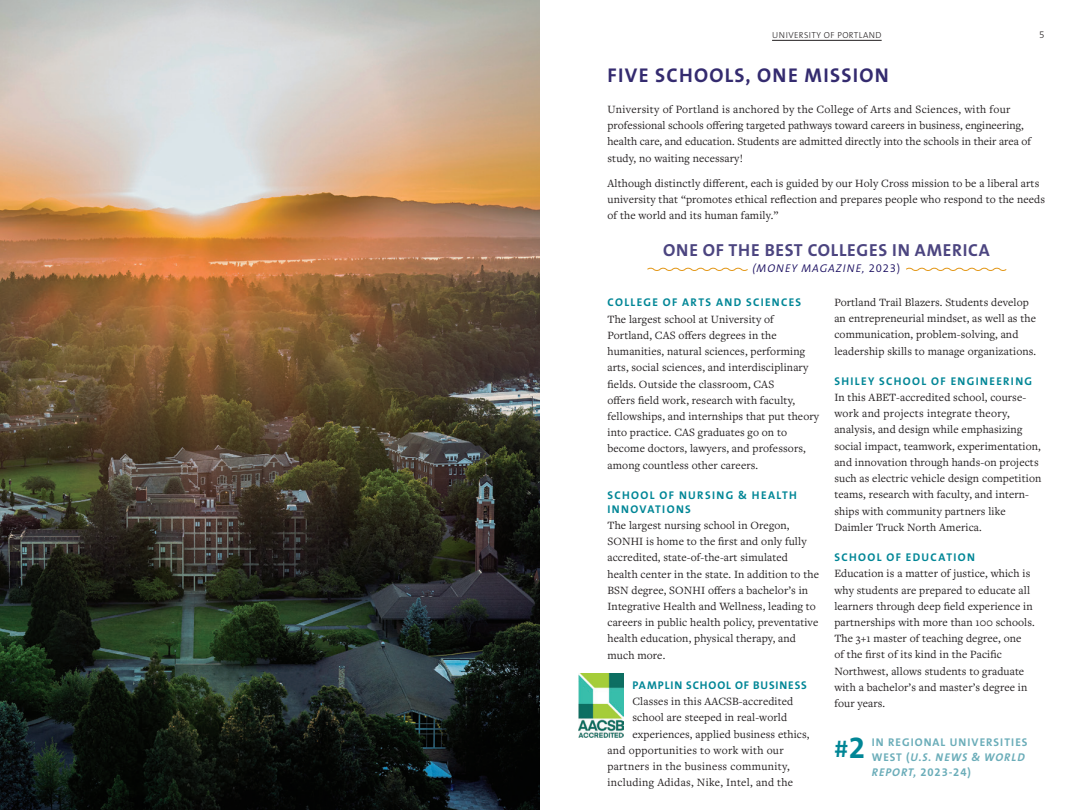
<style>
.page{position:relative;width:1080px;height:810px;background:#fff}
.page>*{position:absolute;margin:0;border:0;box-sizing:border-box;transform-origin:0 0}
.t1{font:700 25px "The Sans B W7";color:#018696}
.t2{font:700 20px "The Sans B W7";letter-spacing:.065em;color:#342b6f}
.t3{font:700 17.5px "The Sans B W7";letter-spacing:.04em;color:#4c4580}
.t4{font:11.5px/16.2px "Freight Text Pro";letter-spacing:.01em;color:#231f20}
.t5{font:700 11.25px/13.8px "The Sans B W7";letter-spacing:.12em;color:#018696}
.t6{font:700 11.25px/15px "The Sans B W7";letter-spacing:.09em;color:#6badb9}
.t7{font:700 11.25px "The Sans B W7";letter-spacing:.08em;color:#018696}
.t8{font:italic 300 11.25px "The Sans B W4";letter-spacing:.09em;color:#1a0e60}
.t9{font:300 10px "The Sans B W3";color:#231f20}
.t10{font:300 8.75px "The Sans B W3";letter-spacing:.05em;color:#231f20}
.s1{font-style:normal}
.s2{font-size:30px}
.s3{font-style:italic}
</style>
<div class="page">
<hr style="left:772px;top:40px;width:110px;height:1px;background:#231f20">
<img style="left:0;top:0;width:540px;height:810px">
<svg style="left:647px;top:267px;width:101px;height:4px"></svg>
<svg style="left:906px;top:267px;width:101px;height:4px"></svg>
<img style="left:578px;top:674px;width:46px;height:64px">
<p class="t10" style="left:772px;top:30px;width:111px">UNIVERSITY OF PORTLAND</p>
<p class="t9" style="left:1039px;top:28px;width:7px">5</p>
<p class="t2" style="left:608px;top:63px;width:283px">FIVE SCHOOLS, ONE MISSION</p>
<p class="t4" style="left:608px;top:101px;width:425px">University of Portland is anchored by the College of Arts and Sciences, with four professional schools offering targeted pathways toward careers in business, engineering, health care, and education. Students are admitted directly into the schools in their area of study, no waiting necessary!</p>
<p class="t4" style="left:608px;top:174px;width:439px">Although distinctly different, each is guided by our Holy Cross mission to be a liberal arts university that “promotes ethical reflection and prepares people who respond to the needs of the world and its human family.”</p>
<p class="t3" style="left:663px;top:239px;width:328px">ONE OF THE BEST COLLEGES IN AMERICA</p>
<p class="t8" style="left:752px;top:262px;width:149px">(MONEY MAGAZINE, <span class="s1">2023)</span></p>
<p class="t5" style="left:608px;top:296px;width:195px">COLLEGE OF ARTS AND SCIENCES</p>
<p class="t4" style="left:608px;top:310px;width:213px">The largest school at University of Portland, CAS offers degrees in the humanities, natural sciences, performing arts, social sciences, and interdisciplinary fields. Outside the classroom, CAS<br>offers field work, research with faculty, fellowships, and internships that put theory into practice. CAS graduates go on to become doctors, lawyers, and professors, among countless other careers.</p>
<p class="t5" style="left:608px;top:488px;width:191px">SCHOOL OF NURSING &amp; HEALTH<br>INNOVATIONS</p>
<p class="t4" style="left:608px;top:517px;width:213px">The largest nursing school in Oregon, SONHI is home to the first and only fully accredited, state-of-the-art simulated health center in the state. In addition to the BSN degree, SONHI offers a bachelor’s in Integrative Health and Wellness, leading to careers in public health policy, preventative health education, physical therapy, and much more.</p>
<p class="t7" style="left:632px;top:678px;width:176px">PAMPLIN SCHOOL OF BUSINESS</p>
<p class="t4" style="left:632px;top:693px;width:162px">Classes in this AACSB-accredited</p>
<p class="t4" style="left:632px;top:709px;width:156px">school are steeped in real-world</p>
<p class="t4" style="left:632px;top:725px;width:179px">experiences, applied business ethics,</p>
<p class="t4" style="left:608px;top:742px;width:178px">and opportunities to work with our</p>
<p class="t4" style="left:608px;top:758px;width:184px">partners in the business community,</p>
<p class="t4" style="left:608px;top:774px;width:187px">including Adidas, Nike, Intel, and the</p>
<p class="t4" style="left:834px;top:294px;width:203px">Portland Trail Blazers. Students develop an entrepreneurial mindset, as well as the communication, problem-solving, and leadership skills to manage organizations.</p>
<p class="t5" style="left:834px;top:374px;width:199px">SHILEY SCHOOL OF ENGINEERING</p>
<p class="t4" style="left:834px;top:389px;width:209px">In this ABET-accredited school, course&shy;work and projects integrate theory, analysis, and design while emphasizing social impact, teamwork, experimentation, and innovation through hands-on projects such as electric vehicle design competition teams, research with faculty, and intern&shy;ships with community partners like Daimler Truck North America.</p>
<p class="t5" style="left:834px;top:550px;width:142px">SCHOOL OF EDUCATION</p>
<p class="t4" style="left:834px;top:565px;width:202px">Education is a matter of justice, which is why students are prepared to educate all learners through deep field experience in partnerships with more than 100 schools.<br>The 3+1 master of teaching degree, one<br>of the first of its kind in the Pacific Northwest, allows students to graduate with a bachelor’s and master’s degree in four years.</p>
<p class="t1" style="left:834px;top:732px;width:32px">#<span class="s2">2</span></p>
<p class="t6" style="left:872px;top:735px;width:157px">IN REGIONAL UNIVERSITIES<br>WEST (<span class="s3">U.S. NEWS &amp; WORLD<br>REPORT,</span> 2023-24)</p>
</div>
